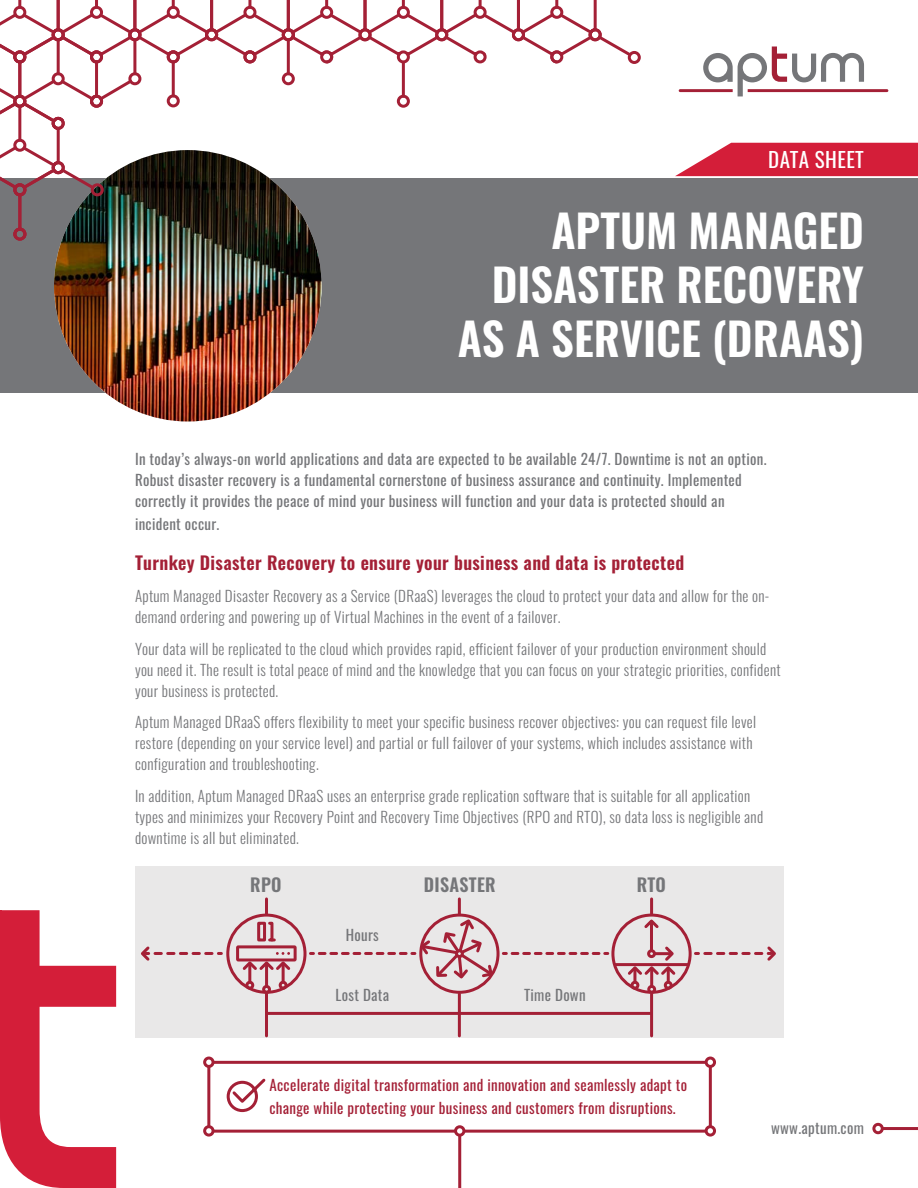
<style>
.page{position:relative;width:918px;height:1188px;background:#fff}
.page>*{position:absolute;margin:0;border:0;box-sizing:border-box;transform-origin:0 0}
.t1{font:600 45px/54px "Oswald";color:#fff;text-align:right}
.t2{font:21px "Oswald";letter-spacing:.02em;color:#fff}
.t3{font:600 18px "Oswald";letter-spacing:.02em;color:#a42036}
.t4{font:600 18px "Oswald";letter-spacing:.02em;color:#757679}
.t5{font:300 15px/21px "Oswald";letter-spacing:.02em;color:#757679}
.t6{font:15px/21px "Oswald";letter-spacing:.02em;color:#757679}
.t7{font:15px/22.5px "Oswald";letter-spacing:.02em;color:#a42036}
</style>
<div class="page">
<div style="left:136px;top:866px;width:648px;height:172px;background:#e9e8e8"></div>
<hr style="left:265px;top:899px;width:3px;height:15px;background:#a42036">
<hr style="left:650px;top:899px;width:3px;height:15px;background:#a42036">
<hr style="left:458px;top:899px;width:3px;height:15px;background:#a42036">
<hr style="left:265px;top:994px;width:3px;height:42px;background:#a42036">
<hr style="left:650px;top:994px;width:3px;height:42px;background:#a42036">
<hr style="left:458px;top:994px;width:3px;height:42px;background:#a42036">
<svg style="left:310px;top:952px;width:96px;height:3px"></svg>
<hr style="left:268px;top:1012px;width:383px;height:3px;background:#a42036">
<svg style="left:141px;top:946px;width:71px;height:15px"></svg>
<svg style="left:705px;top:946px;width:71px;height:15px"></svg>
<div style="left:611px;top:914px;width:81px;height:80px;border:3px solid #a42036;border-radius:50%"></div>
<hr style="left:615px;top:963px;width:73px;height:3px;background:#a42036">
<svg style="left:642px;top:917px;width:19px;height:11px"></svg>
<hr style="left:650px;top:924px;width:3px;height:26px;background:#a42036">
<div style="left:647px;top:985px;width:9px;height:9px;border:3px solid #a42036;border-radius:50%"></div>
<hr style="left:650px;top:970px;width:3px;height:16px;background:#a42036">
<div style="left:631px;top:981px;width:8px;height:9px;border:3px solid #a42036;border-radius:50%"></div>
<div style="left:664px;top:981px;width:9px;height:9px;border:3px solid #a42036;border-radius:50%"></div>
<svg style="left:625px;top:946px;width:53px;height:36px"></svg>
<div style="left:257px;top:922px;width:9px;height:19px;border:3px solid #a42036"></div>
<div style="left:268px;top:922px;width:5px;height:19px;border:3px solid #a42036"></div>
<div style="left:226px;top:914px;width:81px;height:80px;border:3px solid #a42036;border-radius:50%"></div>
<div style="left:262px;top:985px;width:9px;height:9px;border:3px solid #a42036;border-radius:50%"></div>
<hr style="left:265px;top:965px;width:3px;height:21px;background:#a42036">
<div style="left:245px;top:981px;width:9px;height:9px;border:3px solid #a42036;border-radius:50%"></div>
<hr style="left:248px;top:965px;width:3px;height:17px;background:#a42036">
<div style="left:279px;top:981px;width:9px;height:9px;border:3px solid #a42036;border-radius:50%"></div>
<hr style="left:282px;top:965px;width:3px;height:17px;background:#a42036">
<svg style="left:236px;top:938px;width:61px;height:35px"></svg>
<svg style="left:412px;top:917px;width:83px;height:64px"></svg>
<div style="left:419px;top:914px;width:81px;height:80px;border:3px solid #a42036;border-radius:50%"></div>
<svg style="left:503px;top:952px;width:96px;height:3px"></svg>
<div style="left:0;top:178px;width:918px;height:215px;background:#757679"></div>
<svg style="left:675px;top:143px;width:243px;height:33px;background:#d8374f"></svg>
<svg style="left:679px;top:46px;width:209px;height:50px"></svg>
<div style="left:872px;top:1123px;width:12px;height:11px;border:3px solid #a42036;border-radius:50%"></div>
<hr style="left:883px;top:1127px;width:35px;height:3px;background:#a42036">
<img style="left:54px;top:251px;width:268px;height:171px">
<svg style="left:0;top:910px;width:116px;height:278px"></svg>
<hr style="left:0;top:910px;width:2px;height:207px;background:#d41e39">
<hr style="left:63px;top:1187px;width:53px;height:1px;background:#d41e39">
<div style="left:628px;top:51px;width:13px;height:13px;border:3px solid #a42036;border-radius:50%"></div>
<svg style="left:0;top:0;width:634px;height:251px"></svg>
<div style="left:207px;top:1061px;width:505px;height:72px;border:3px solid #a42036"></div>
<svg style="left:228px;top:1078px;width:38px;height:35px"></svg>
<div style="left:706px;top:1058px;width:9px;height:8px;background:#fff;border-radius:50%"></div>
<div style="left:705px;top:1057px;width:11px;height:11px;border:3px solid #a42036;border-radius:50%"></div>
<div style="left:205px;top:1058px;width:8px;height:8px;background:#fff;border-radius:50%"></div>
<div style="left:203px;top:1057px;width:12px;height:11px;border:3px solid #a42036;border-radius:50%"></div>
<div style="left:706px;top:1127px;width:9px;height:8px;background:#fff;border-radius:50%"></div>
<div style="left:705px;top:1125px;width:11px;height:12px;border:3px solid #a42036;border-radius:50%"></div>
<div style="left:205px;top:1127px;width:8px;height:8px;background:#fff;border-radius:50%"></div>
<div style="left:203px;top:1125px;width:12px;height:12px;border:3px solid #a42036;border-radius:50%"></div>
<div style="left:456px;top:1127px;width:8px;height:8px;background:#fff;border-radius:50%"></div>
<div style="left:454px;top:1125px;width:11px;height:12px;border:3px solid #a42036;border-radius:50%"></div>
<hr style="left:458px;top:1136px;width:3px;height:52px;background:#a42036">
<h2 class="t2" style="left:768px;top:141px;width:97px">DATA SHEET</h2>
<h1 class="t1" style="left:458px;top:207px;width:408px">APTUM MANAGED<br>DISASTER RECOVERY<br>AS A SERVICE (DRAAS)</h1>
<p class="t6" style="left:135px;top:447px;width:633px">In today’s always-on world applications and data are expected to be available 24/7. Downtime is not an option.<br>Robust disaster recovery is a fundamental cornerstone of business assurance and continuity. Implemented correctly it provides the peace of mind your business will function and your data is protected should an</p>
<p class="t6" style="left:135px;top:512px;width:86px">incident occur.</p>
<p class="t3" style="left:135px;top:553px;width:551px">Turnkey Disaster Recovery to ensure your business and data is protected</p>
<p class="t5" style="left:135px;top:583px;width:636px">Aptum Managed Disaster Recovery as a Service (DRaaS) leverages the cloud to protect your data and allow for the on&shy;demand ordering and powering up of Virtual Machines in the event of a failover.</p>
<p class="t5" style="left:135px;top:636px;width:647px">Your data will be replicated to the cloud which provides rapid, efficient failover of your production environment should you need it. The result is total peace of mind and the knowledge that you can focus on your strategic priorities, confident your business is protected.</p>
<p class="t5" style="left:135px;top:710px;width:623px">Aptum Managed DRaaS offers flexibility to meet your specific business recover objectives: you can request file level restore (depending on your service level) and partial or full failover of your systems, which includes assistance with configuration and troubleshooting.</p>
<p class="t5" style="left:135px;top:784px;width:630px">In addition, Aptum Managed DRaaS uses an enterprise grade replication software that is suitable for all application types and minimizes your Recovery Point and Recovery Time Objectives (RPO and RTO), so data loss is negligible and downtime is all but eliminated.</p>
<p class="t4" style="left:250px;top:875px;width:33px">RPO</p>
<p class="t4" style="left:424px;top:875px;width:73px">DISASTER</p>
<p class="t4" style="left:637px;top:875px;width:31px">RTO</p>
<p class="t6" style="left:346px;top:923px;width:35px">Hours</p>
<p class="t6" style="left:336px;top:982px;width:55px">Lost Data</p>
<p class="t6" style="left:524px;top:982px;width:63px">Time Down</p>
<p class="t7" style="left:269px;top:1072px;width:419px">Accelerate digital transformation and innovation and seamlessly adapt to change while protecting your business and customers from disruptions.</p>
<p class="t6" style="left:771px;top:1115px;width:94px">www.aptum.com</p>
</div>
